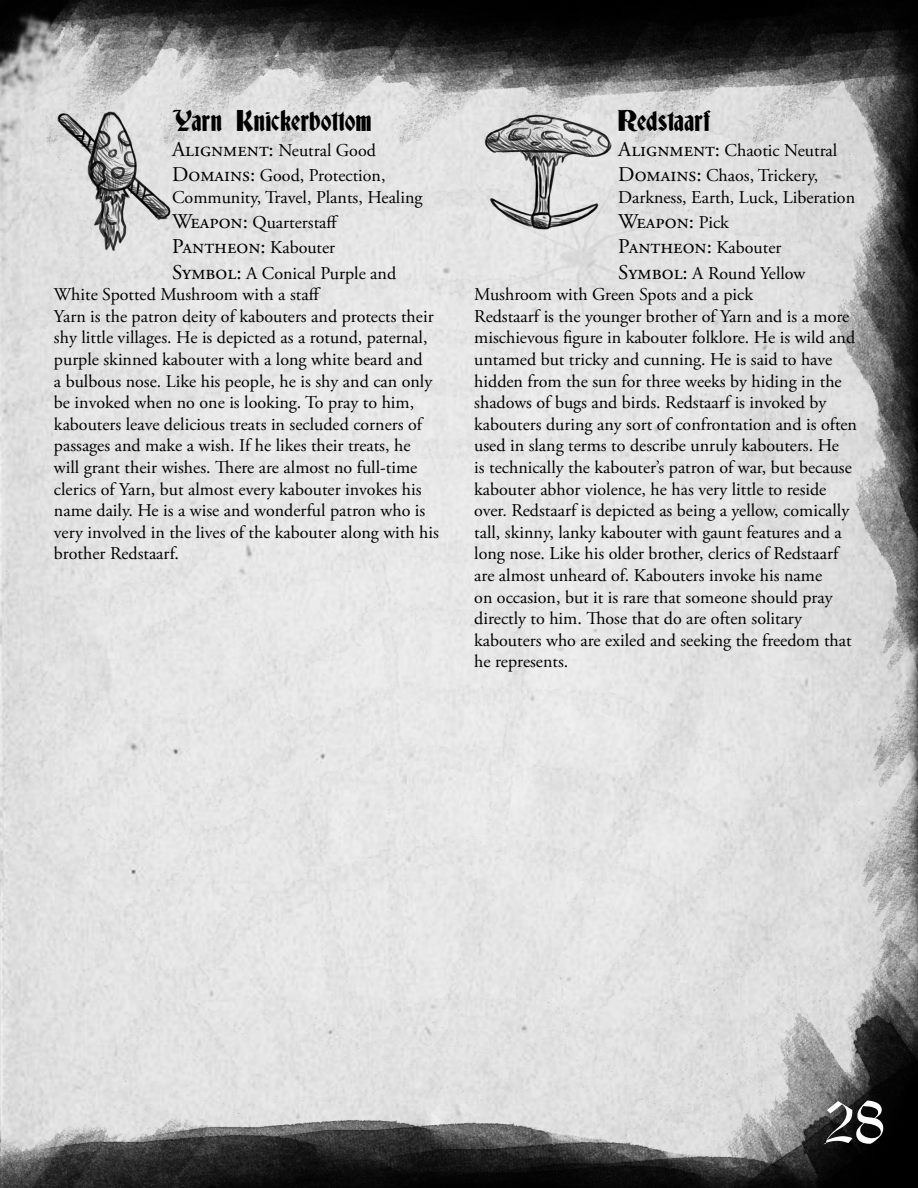
<style>
.page{position:relative;width:918px;height:1188px;background:#fff}
.page>*{position:absolute;margin:0;border:0;box-sizing:border-box;transform-origin:0 0}
.t1{font:54px "Diamond Gothic";color:#fff}
.t2{font:27px "Deutsch Gothic";color:#000}
.t3{font:21px/25.2px "Adobe Garamond Pro";color:#000}
.t4{font:18px/21.6px "Adobe Garamond Pro";letter-spacing:-.02em;color:#000}
.s1{font-size:21px}
.s2{font-size:18px}
</style>
<div class="page">
<img style="left:0;top:0;width:918px;height:1188px">
<img style="left:54px;top:110px;width:118px;height:144px">
<img style="left:474px;top:110px;width:144px;height:124px">
<h2 class="t2" style="left:172px;top:108px;width:201px">Yarn Knickerbottom</h2>
<p class="t4" style="left:172px;top:139px;width:215px;line-height:25.2px"><span class="s1">Alignment:</span> Neutral Good<br><span class="s1">Domains:</span> Good, Protection,</p>
<p class="t4" style="left:172px;top:185px;width:252px;line-height:25.2px">Community, Travel, Plants, Healing<br><span class="s1">Weapon:</span> Quarterstaff</p>
<p class="t3" style="left:172px;top:235px;width:165px">Pantheon: <span class="s2">Kabouter</span></p>
<p class="t4" style="left:54px;top:263px;width:386px;text-indent:118px"><span class="s1">Symbol:</span> A Conical Purple and White Spotted Mushroom with a staff<br>Yarn is the patron deity of kabouters and protects their shy little villages. He is depicted as a rotund, paternal, purple skinned kabouter with a long white beard and<br>a bulbous nose. Like his people, he is shy and can only be invoked when no one is looking. To pray to him, kabouters leave delicious treats in secluded corners of passages and make a wish. If he likes their treats, he will grant their wishes. There are almost no full-time clerics of Yarn, but almost every kabouter invokes his name daily. He is a wise and wonderful patron who is very involved in the lives of the kabouter along with his brother Redstaarf.</p>
<h2 class="t2" style="left:618px;top:108px;width:94px">Redstaarf</h2>
<p class="t4" style="left:618px;top:139px;width:221px;line-height:25.2px"><span class="s1">Alignment:</span> Chaotic Neutral<br><span class="s1">Domains:</span> Chaos, Trickery,</p>
<p class="t4" style="left:618px;top:187px;width:238px">Darkness, Earth, Luck, Liberation</p>
<p class="t3" style="left:618px;top:210px;width:165px">Weapon: <span class="s2">Pick<br></span>Pantheon: <span class="s2">Kabouter</span></p>
<p class="t4" style="left:474px;top:263px;width:384px;text-indent:144px"><span class="s1">Symbol:</span> A Round Yellow Mushroom with Green Spots and a pick<br>Redstaarf is the younger brother of Yarn and is a more mischievous figure in kabouter folklore. He is wild and untamed but tricky and cunning. He is said to have hidden from the sun for three weeks by hiding in the shadows of bugs and birds. Redstaarf is invoked by kabouters during any sort of confrontation and is often used in slang terms to describe unruly kabouters. He<br>is technically the kabouter’s patron of war, but because kabouter abhor violence, he has very little to reside over. Redstaarf is depicted as being a yellow, comically tall, skinny, lanky kabouter with gaunt features and a long nose. Like his older brother, clerics of Redstaarf are almost unheard of. Kabouters invoke his name<br>on occasion, but it is rare that someone should pray directly to him. Those that do are often solitary kabouters who are exiled and seeking the freedom that he represents.</p>
<h1 class="t1" style="left:824px;top:1089px;width:62px">28</h1>
</div>
